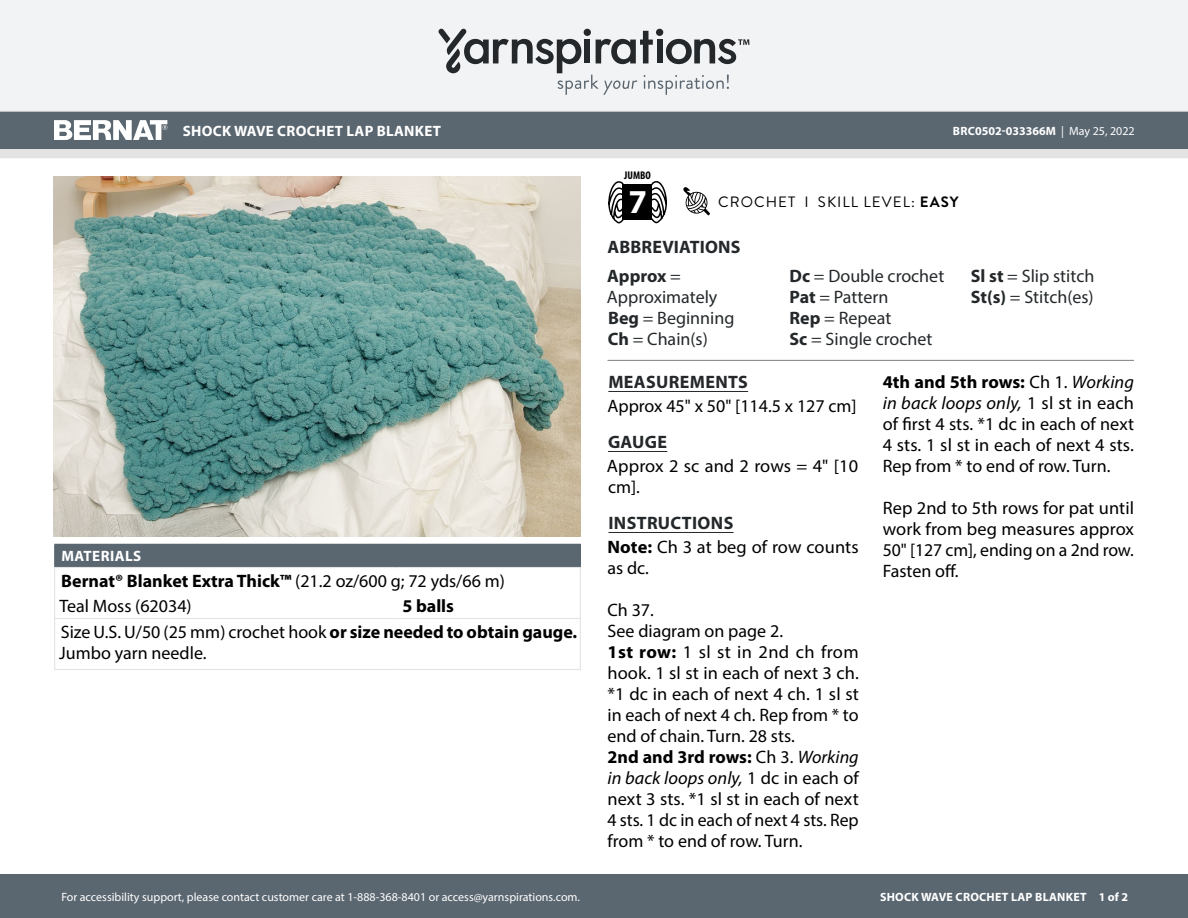
<style>
.page{position:relative;width:1188px;height:918px;background:#fff}
.page>*{position:absolute;margin:0;border:0;box-sizing:border-box;transform-origin:0 0}
.t1{font:700 33.6px "Myriad Pro";color:#fff}
.Body_-__Auto_Style_w{font:18px/21px "Myriad Pro";color:#000;text-align:justify}
.Abbreviations_-_With{font:18px/21px "Myriad Pro";color:#24282a}
.Materials_-_Needle{font:18px "Myriad Pro";color:#000}
.Materials_-_Brand{font:700 18px "Myriad Pro";color:#000}
.Body_-_HEADERS_-_Und{font:700 18px "Myriad Pro";letter-spacing:.02em;color:#24282a}
.Body_-_NO_Automatic{font:18px/21px "Myriad Pro";letter-spacing:.005em;color:#000}
.Material_-__Colors_i{font:18px "Myriad Pro";color:#000}
.Material_-__Colors_i-2{font:700 18px "Myriad Pro";color:#000}
.Materials_-__Header{font:700 15px "Myriad Pro";letter-spacing:.02em;color:#fff}
.Type_of_pattern___Sk{font:15px "Brandon Grotesque";letter-spacing:.07em;color:#000}
.t2{font:12px "Myriad Pro";color:#fff}
.t3{font:700 12px "Myriad Pro";letter-spacing:.02em;color:#fff}
.t4{font:700 12px "Myriad Pro";color:#fff}
.t5{font:700 condensed 11.25px "Myriad Pro";color:#000}
.s1{font-weight:400}
.s2{font-weight:700}
.s3{font-style:italic}
</style>
<div class="page">
<div style="left:0;top:875px;width:1188px;height:43px;background:#5a6670"></div>
<div style="left:0;top:149px;width:1188px;height:9px;background:#e4e3e3"></div>
<div style="left:0;top:111px;width:1188px;height:38px;background:#5a6670"></div>
<div style="left:0;top:0;width:1188px;height:112px;background:#f2f3f4"></div>
<svg style="left:438px;top:29px;width:311px;height:66px"></svg>
<svg style="left:683px;top:187px;width:27px;height:28px"></svg>
<svg style="left:608px;top:181px;width:16px;height:42px"></svg>
<svg style="left:651px;top:181px;width:16px;height:42px"></svg>
<div style="left:622px;top:184px;width:30px;height:36px;background:#000"></div>
<svg style="left:54px;top:120px;width:113px;height:20px"></svg>
<img style="left:54px;top:177px;width:527px;height:359px">
<hr style="left:608px;top:391px;width:140px;height:1px;background:#24282a">
<hr style="left:608px;top:451px;width:59px;height:1px;background:#24282a">
<hr style="left:608px;top:532px;width:126px;height:1px;background:#24282a">
<hr style="left:608px;top:360px;width:526px;height:1px;background:#7d7d7d">
<div style="left:55px;top:544px;width:525px;height:23px;background:#5a6670"></div>
<hr style="left:54px;top:544px;width:342px;height:1px;background:#5a6670">
<hr style="left:396px;top:544px;width:185px;height:1px;background:#5a6670">
<hr style="left:54px;top:567px;width:342px;height:1px;background:#e4e3e3">
<hr style="left:396px;top:567px;width:185px;height:1px;background:#e4e3e3">
<svg style="left:54px;top:545px;width:1px;height:73px"></svg>
<svg style="left:580px;top:545px;width:1px;height:73px"></svg>
<hr style="left:54px;top:619px;width:1px;height:50px;background:#e4e3e3">
<hr style="left:54px;top:618px;width:342px;height:1px;background:#e4e3e3">
<hr style="left:396px;top:618px;width:185px;height:1px;background:#e4e3e3">
<hr style="left:580px;top:619px;width:1px;height:50px;background:#e4e3e3">
<hr style="left:54px;top:669px;width:342px;height:1px;background:#e4e3e3">
<hr style="left:396px;top:669px;width:185px;height:1px;background:#e4e3e3">
<p class="Materials_-__Header" style="left:183px;top:121px;width:260px">SHOCK WAVE CROCHET LAP BLANKET</p>
<p class="Materials_-__Header" style="left:61px;top:547px;width:81px">MATERIALS</p>
<p class="Materials_-_Brand" style="left:61px;top:569px;width:445px">Bernat® Blanket Extra Thick™ <span class="s1">(21.2 oz/600 g; 72 yds/66 m)</span></p>
<p class="Material_-__Colors_i" style="left:59px;top:595px;width:134px">Teal Moss (62034)</p>
<p class="Material_-__Colors_i-2" style="left:402px;top:595px;width:53px">5 balls</p>
<p class="Materials_-_Needle" style="left:61px;top:621px;width:518px">Size U.S. U/50 (25 mm) crochet hook <span class="s2">or size needed to obtain gauge.</span></p>
<p class="Materials_-_Needle" style="left:59px;top:642px;width:149px">Jumbo yarn needle.</p>
<p class="t2" style="left:61px;top:889px;width:520px">For accessibility support, please contact customer care at 1-888-368-8401 or access@yarnspirations.com.</p>
<p class="t5" style="left:624px;top:168px;width:28px">JUMBO</p>
<h1 class="t1" style="left:629px;top:180px;width:20px">7</h1>
<p class="t4" style="left:953px;top:123px;width:183px">BRC0502-033366M <span class="s1">| May 25, 2022</span></p>
<p class="Type_of_pattern___Sk" style="left:718px;top:192px;width:242px">CROCHET I SKILL LEVEL: <span class="s2">EASY</span></p>
<p class="Body_-_HEADERS_-_Und" style="left:608px;top:235px;width:135px">ABBREVIATIONS</p>
<p class="Abbreviations_-_With" style="left:607px;top:265px;width:112px"><span class="s2">Approx</span> =<br>Approximately</p>
<p class="Abbreviations_-_With" style="left:608px;top:307px;width:128px"><span class="s2">Beg</span> = Beginning</p>
<p class="Abbreviations_-_With" style="left:608px;top:328px;width:102px"><span class="s2">Ch</span> = Chain(s)</p>
<p class="Abbreviations_-_With" style="left:790px;top:265px;width:156px"><span class="s2">Dc</span> = Double crochet</p>
<p class="Abbreviations_-_With" style="left:790px;top:286px;width:100px"><span class="s2">Pat</span> = Pattern</p>
<p class="Abbreviations_-_With" style="left:790px;top:307px;width:103px"><span class="s2">Rep</span> = Repeat</p>
<p class="Abbreviations_-_With" style="left:789px;top:328px;width:145px"><span class="s2">Sc</span> = Single crochet</p>
<p class="Abbreviations_-_With" style="left:971px;top:265px;width:125px"><span class="s2">Sl st</span> = Slip stitch</p>
<p class="Abbreviations_-_With" style="left:971px;top:286px;width:124px"><span class="s2">St(s)</span> = Stitch(es)</p>
<p class="Body_-_HEADERS_-_Und" style="left:608px;top:371px;width:141px">MEASUREMENTS</p>
<p class="Body_-__Auto_Style_w" style="left:608px;top:396px;width:251px">Approx 45" x 50" [114.5 x 127 cm]</p>
<p class="Body_-_HEADERS_-_Und" style="left:608px;top:431px;width:61px">GAUGE</p>
<p class="Body_-_NO_Automatic" style="left:607px;top:456px;width:253px">Approx 2 sc and 2 rows = 4" [10 cm].</p>
<p class="Body_-_HEADERS_-_Und" style="left:608px;top:512px;width:126px">INSTRUCTIONS</p>
<p class="Body_-__Auto_Style_w" style="left:608px;top:537px;width:253px"><span class="s2">Note:</span> Ch 3 at beg of row counts as dc.</p>
<p class="Body_-__Auto_Style_w" style="left:608px;top:600px;width:48px">Ch 37.</p>
<p class="Body_-__Auto_Style_w" style="left:608px;top:621px;width:177px">See diagram on page 2.</p>
<p class="Body_-__Auto_Style_w" style="left:608px;top:642px;width:253px"><span class="s2">1st row:</span> 1 sl st in 2nd ch from hook. 1 sl st in each of next 3 ch. *1 dc in each of next 4 ch. 1 sl st in each of next 4 ch. Rep from * to end of chain. Turn. 28 sts.</p>
<p class="Body_-__Auto_Style_w" style="left:608px;top:747px;width:253px"><span class="s2">2nd and 3rd rows:</span> Ch 3. <span class="s3">Working in back loops only,</span> 1 dc in each of next 3 sts. *1 sl st in each of next 4 sts. 1 dc in each of next 4 sts. Rep from * to end of row. Turn.</p>
<p class="Body_-__Auto_Style_w" style="left:883px;top:372px;width:253px"><span class="s2">4th and 5th rows:</span> Ch 1. <span class="s3">Working in back loops only,</span> 1 sl st in each of first 4 sts. *1 dc in each of next 4 sts. 1 sl st in each of next 4 sts.<br>Rep from * to end of row. Turn.</p>
<p class="Body_-__Auto_Style_w" style="left:883px;top:498px;width:253px">Rep 2nd to 5th rows for pat until work from beg measures approx 50" [127 cm], ending on a 2nd row.<br>Fasten off.</p>
<p class="t3" style="left:880px;top:889px;width:250px">SHOCK WAVE CROCHET LAP BLANKET 1 of 2</p>
</div>
